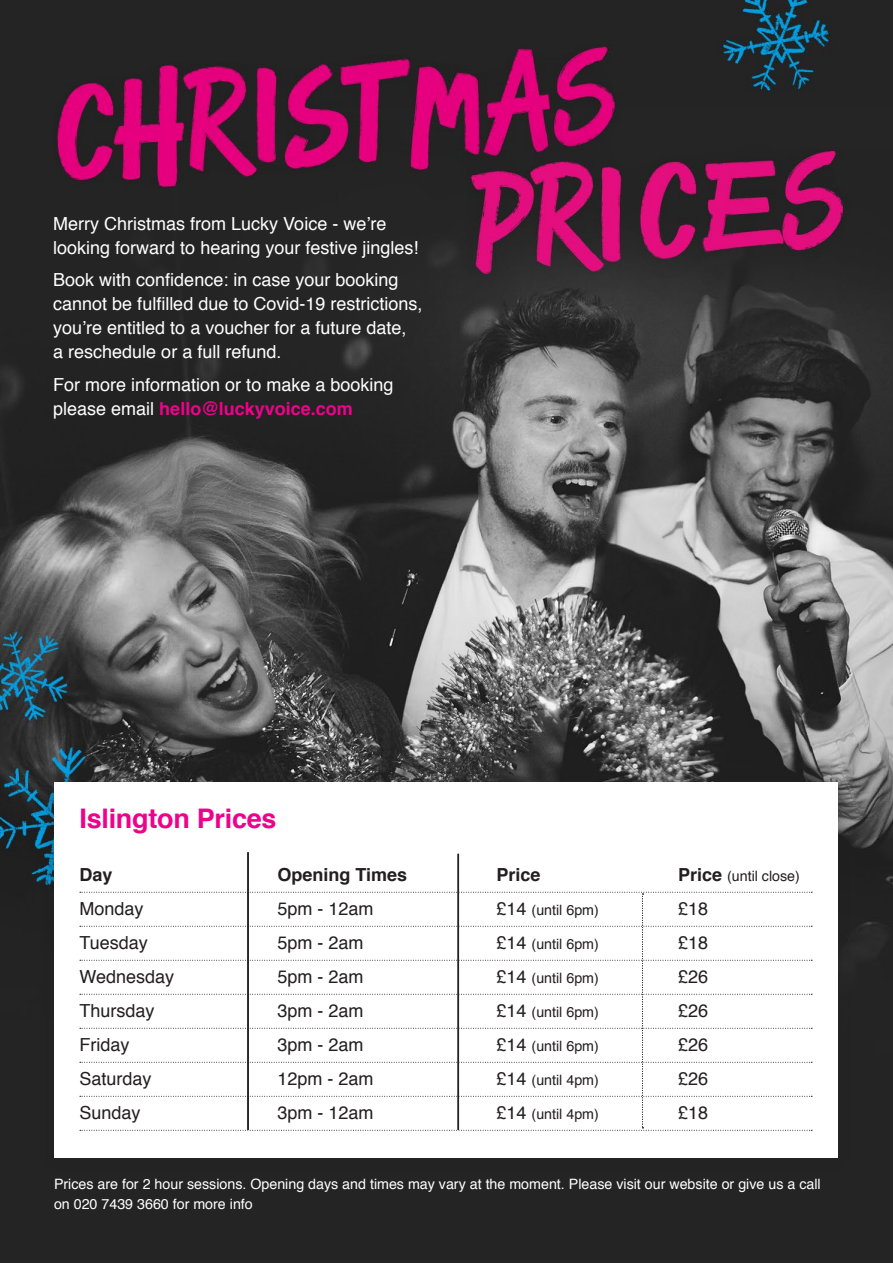
<style>
.page{position:relative;width:893px;height:1263px;background:#fff}
.page>*{position:absolute;margin:0;border:0;box-sizing:border-box;transform-origin:0 0}
.venue{font:700 27px "Helvetica";letter-spacing:-.01em;color:#ed028c}
.body_copy{font:18px/24px "Helvetica";color:#fff}
.t1{font:18px "Helvetica";color:#231f20}
.t2{font:700 18px "Helvetica";color:#231f20}
.body_copy-2{font:14.25px/19.5px "Helvetica";color:#fff}
.t3{font:14.25px "Helvetica";color:#231f20}
.s1{font-weight:700;color:#ed028c}
.s2{font-weight:700;font-size:18px}
.s3{font-size:18px}
</style>
<div class="page">
<img style="left:0;top:0;width:893px;height:1263px">
<div style="left:40px;top:768px;width:811px;height:403px;background:#231f20;opacity:.4"></div>
<div style="left:54px;top:782px;width:783px;height:375px;background:#fff"></div>
<hr style="left:247px;top:852px;width:2px;height:278px;background:#231f20">
<svg style="left:80px;top:892px;width:732px;height:239px"></svg>
<hr style="left:458px;top:854px;width:1px;height:276px;background:#231f20">
<p class="body_copy" style="left:53px;top:212px;width:367px">Merry Christmas from Lucky Voice - we’re looking forward to hearing your festive jingles!</p>
<p class="body_copy" style="left:53px;top:268px;width:371px">Book with confidence: in case your booking cannot be fulfilled due to Covid-19 restrictions, you’re entitled to a voucher for a future date,<br>a reschedule or a full refund.</p>
<p class="body_copy" style="left:53px;top:373px;width:342px">For more information or to make a booking please email <span class="s1">hello@luckyvoice.com</span></p>
<p class="venue" style="left:80px;top:797px;width:199px">Islington Prices</p>
<p class="t2" style="left:80px;top:860px;width:35px">Day</p>
<p class="t2" style="left:278px;top:860px;width:131px">Opening Times</p>
<p class="t2" style="left:497px;top:860px;width:46px">Price</p>
<p class="t3" style="left:678px;top:865px;width:123px"><span class="s2">Price</span> (until close)</p>
<p class="t1" style="left:80px;top:895px;width:66px">Monday</p>
<p class="t1" style="left:278px;top:895px;width:98px">5pm - 12am</p>
<p class="t3" style="left:497px;top:899px;width:104px"><span class="s3">£14</span> (until 6pm)</p>
<p class="t1" style="left:678px;top:895px;width:32px">£18</p>
<p class="t1" style="left:80px;top:929px;width:70px">Tuesday</p>
<p class="t1" style="left:278px;top:929px;width:88px">5pm - 2am</p>
<p class="t3" style="left:497px;top:933px;width:104px"><span class="s3">£14</span> (until 6pm)</p>
<p class="t1" style="left:678px;top:929px;width:32px">£18</p>
<p class="t1" style="left:80px;top:963px;width:96px">Wednesday</p>
<p class="t1" style="left:278px;top:963px;width:88px">5pm - 2am</p>
<p class="t3" style="left:497px;top:967px;width:104px"><span class="s3">£14</span> (until 6pm)</p>
<p class="t1" style="left:678px;top:963px;width:32px">£26</p>
<p class="t1" style="left:80px;top:997px;width:77px">Thursday</p>
<p class="t1" style="left:278px;top:997px;width:88px">3pm - 2am</p>
<p class="t3" style="left:497px;top:1001px;width:104px"><span class="s3">£14</span> (until 6pm)</p>
<p class="t1" style="left:678px;top:997px;width:32px">£26</p>
<p class="t1" style="left:80px;top:1031px;width:52px">Friday</p>
<p class="t1" style="left:278px;top:1031px;width:88px">3pm - 2am</p>
<p class="t3" style="left:497px;top:1035px;width:104px"><span class="s3">£14</span> (until 6pm)</p>
<p class="t1" style="left:678px;top:1031px;width:32px">£26</p>
<p class="t1" style="left:80px;top:1065px;width:74px">Saturday</p>
<p class="t1" style="left:278px;top:1065px;width:98px">12pm - 2am</p>
<p class="t3" style="left:497px;top:1069px;width:104px"><span class="s3">£14</span> (until 4pm)</p>
<p class="t1" style="left:678px;top:1065px;width:32px">£26</p>
<p class="t1" style="left:80px;top:1099px;width:63px">Sunday</p>
<p class="t1" style="left:278px;top:1099px;width:98px">3pm - 12am</p>
<p class="t3" style="left:497px;top:1103px;width:104px"><span class="s3">£14</span> (until 4pm)</p>
<p class="t1" style="left:678px;top:1099px;width:32px">£18</p>
<p class="body_copy-2" style="left:54px;top:1175px;width:768px">Prices are for 2 hour sessions. Opening days and times may vary at the moment. Please visit our website or give us a call on 020 7439 3660 for more info</p>
</div>
